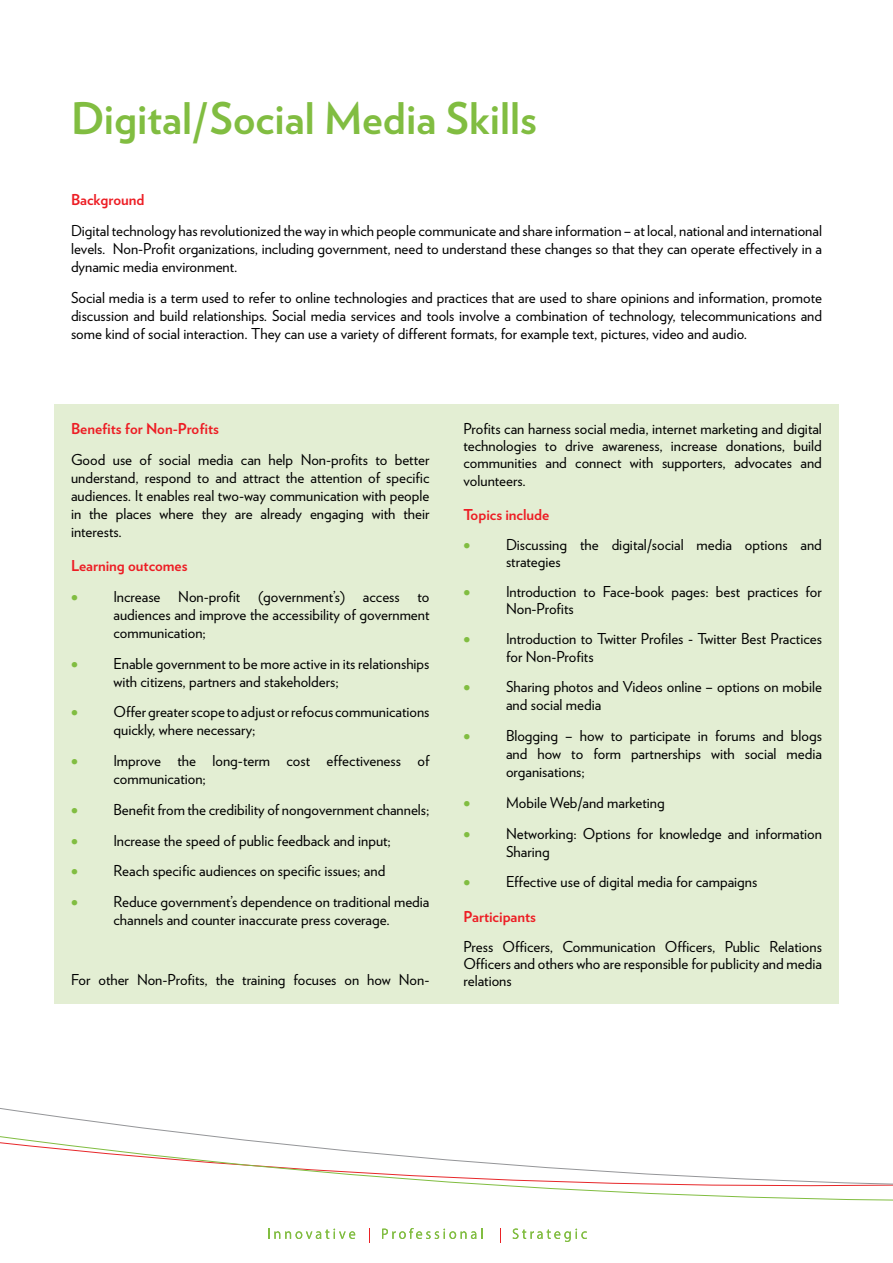
<style>
.page{position:relative;width:893px;height:1263px;background:#fff}
.page>*{position:absolute;margin:0;border:0;box-sizing:border-box;transform-origin:0 0}
.t1{font:700 43.5px "Verlag";color:#81bd41}
.t2{font:15px/18px "Verlag";color:#000}
.t3{font:700 15px "Verlag";color:#ed1d24}
.s1{color:#81bd41}
</style>
<div class="page">
<svg style="left:0;top:1108px;width:893px;height:135px"></svg>
<svg style="left:268px;top:1229px;width:87px;height:10px"></svg>
<svg style="left:369px;top:1227px;width:1px;height:15px"></svg>
<svg style="left:382px;top:1228px;width:100px;height:11px"></svg>
<svg style="left:500px;top:1227px;width:1px;height:15px"></svg>
<svg style="left:513px;top:1228px;width:74px;height:14px"></svg>
<div style="left:54px;top:405px;width:785px;height:599px;background:#e3eed3"></div>
<h1 class="t1" style="left:71px;top:85px;width:467px">Digital/Social Media Skills</h1>
<p class="t3" style="left:71px;top:188px;width:75px">Background</p>
<p class="t2" style="left:71px;top:221px;width:752px;text-align:justify">Digital technology has revolutionized the way in which people communicate and share information – at local, national and international levels. Non-Profit organizations, including government, need to understand these changes so that they can operate effectively in a dynamic media environment.</p>
<p class="t2" style="left:71px;top:288px;width:752px;text-align:justify">Social media is a term used to refer to online technologies and practices that are used to share opinions and information, promote discussion and build relationships. Social media services and tools involve a combination of technology, telecommunications and some kind of social interaction. They can use a variety of different formats, for example text, pictures, video and audio.</p>
<p class="t3" style="left:71px;top:417px;width:149px">Benefits for Non-Profits</p>
<p class="t2" style="left:71px;top:449px;width:360px;text-align:justify">Good use of social media can help Non-profits to better understand, respond to and attract the attention of specific audiences. It enables real two-way communication with people in the places where they are already engaging with their interests.</p>
<p class="t3" style="left:71px;top:554px;width:118px">Learning outcomes</p>
<p class="t2" style="left:114px;top:587px;width:317px;text-align:justify;text-indent:-43px"><span class="s1">•</span> Increase Non-profit (government’s) access to audiences and improve the accessibility of government communication;</p>
<p class="t2" style="left:114px;top:653px;width:317px;text-indent:-43px"><span class="s1">•</span> Enable government to be more active in its relationships with citizens, partners and stakeholders;</p>
<p class="t2" style="left:114px;top:702px;width:317px;text-indent:-43px"><span class="s1">•</span> Offer greater scope to adjust or refocus communications quickly, where necessary;</p>
<p class="t2" style="left:114px;top:751px;width:317px;text-indent:-43px"><span class="s1">•</span> Improve the long-term cost effectiveness of communication;</p>
<p class="t2" style="left:71px;top:800px;width:360px"><span class="s1">•</span> Benefit from the credibility of nongovernment channels;</p>
<p class="t2" style="left:71px;top:830px;width:321px"><span class="s1">•</span> Increase the speed of public feedback and input;</p>
<p class="t2" style="left:71px;top:861px;width:316px"><span class="s1">•</span> Reach specific audiences on specific issues; and</p>
<p class="t2" style="left:71px;top:892px;width:360px;text-align:center"><span class="s1">•</span> Reduce government’s dependence on traditional media channels and counter inaccurate press coverage.</p>
<p class="t2" style="left:71px;top:970px;width:360px">For other Non-Profits, the training focuses on how Non-</p>
<p class="t2" style="left:463px;top:419px;width:360px;line-height:17.2px;text-align:justify">Profits can harness social media, internet marketing and digital technologies to drive awareness, increase donations, build communities and connect with supporters, advocates and volunteers.</p>
<p class="t3" style="left:463px;top:503px;width:87px">Topics include</p>
<p class="t2" style="left:506px;top:535px;width:317px;line-height:17.2px;text-indent:-43px"><span class="s1">•</span> Discussing the digital/social media options and strategies</p>
<p class="t2" style="left:506px;top:582px;width:317px;line-height:17.2px;text-indent:-43px"><span class="s1">•</span> Introduction to Face-book pages: best practices for<br>Non-Profits</p>
<p class="t2" style="left:506px;top:630px;width:317px;line-height:17.2px;text-indent:-43px"><span class="s1">•</span> Introduction to Twitter Profiles - Twitter Best Practices for Non-Profits</p>
<p class="t2" style="left:506px;top:677px;width:317px;text-indent:-43px"><span class="s1">•</span> Sharing photos and Videos online – options on mobile and social media</p>
<p class="t2" style="left:506px;top:726px;width:317px;text-align:justify;text-indent:-43px"><span class="s1">•</span> Blogging – how to participate in forums and blogs and how to form partnerships with social media organisations;</p>
<p class="t2" style="left:463px;top:793px;width:203px"><span class="s1">•</span> Mobile Web/and marketing</p>
<p class="t2" style="left:506px;top:823px;width:317px;text-indent:-43px"><span class="s1">•</span> Networking: Options for knowledge and information<br>Sharing</p>
<p class="t2" style="left:463px;top:872px;width:295px"><span class="s1">•</span> Effective use of digital media for campaigns</p>
<p class="t3" style="left:463px;top:905px;width:74px">Participants</p>
<p class="t2" style="left:463px;top:937px;width:360px;line-height:17.2px;text-align:justify">Press Officers, Communication Officers, Public Relations Officers and others who are responsible for publicity and media relations</p>
</div>
